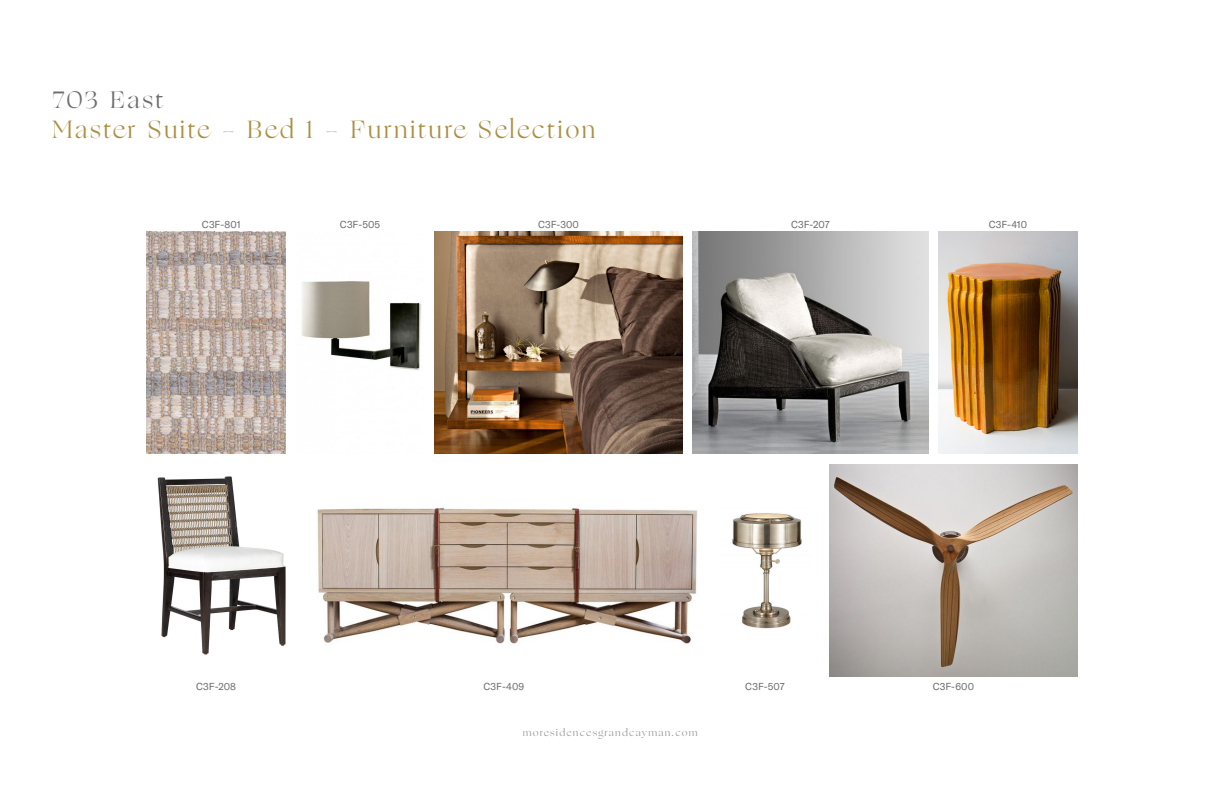
<style>
.page{position:relative;width:1224px;height:792px;background:#fff}
.page>*{position:absolute;margin:0;border:0;box-sizing:border-box;transform-origin:0 0}
.MD_-_CHAPTER_TITLE{font:25px "Ogg";letter-spacing:.1em;color:#ab8f41}
.MD_-_CHAPTER_TITLE-2{font:24px "Ogg";letter-spacing:.1em;color:#6c6d70}
.MD_-_Narrative_Parag{font:10px "GT America";letter-spacing:.005em;color:#6c6d70}
.t1{font:10px "Ogg";letter-spacing:.12em;color:#939598}
</style>
<div class="page">
<img style="left:317px;top:507px;width:381px;height:137px">
<img style="left:938px;top:232px;width:139px;height:222px">
<img style="left:692px;top:232px;width:237px;height:222px">
<img style="left:147px;top:232px;width:139px;height:222px">
<img style="left:830px;top:465px;width:247px;height:212px">
<img style="left:301px;top:281px;width:121px;height:89px">
<img style="left:732px;top:513px;width:70px;height:116px">
<img style="left:435px;top:232px;width:247px;height:222px">
<img style="left:157px;top:476px;width:129px;height:179px">
<p class="MD_-_CHAPTER_TITLE-2" style="left:52px;top:83px;width:113px">703 East</p>
<p class="MD_-_CHAPTER_TITLE" style="left:52px;top:112px;width:545px">Master Suite - Bed 1 - Furniture Selection</p>
<p class="MD_-_Narrative_Parag" style="left:202px;top:218px;width:40px">C3F-801</p>
<p class="MD_-_Narrative_Parag" style="left:340px;top:218px;width:42px">C3F-505</p>
<p class="MD_-_Narrative_Parag" style="left:538px;top:218px;width:42px">C3F-300</p>
<p class="MD_-_Narrative_Parag" style="left:791px;top:218px;width:40px">C3F-207</p>
<p class="MD_-_Narrative_Parag" style="left:989px;top:218px;width:40px">C3F-410</p>
<p class="MD_-_Narrative_Parag" style="left:196px;top:680px;width:41px">C3F-208</p>
<p class="MD_-_Narrative_Parag" style="left:484px;top:680px;width:42px">C3F-409</p>
<p class="MD_-_Narrative_Parag" style="left:745px;top:680px;width:41px">C3F-507</p>
<p class="MD_-_Narrative_Parag" style="left:933px;top:680px;width:43px">C3F-600</p>
<p class="t1" style="left:523px;top:726px;width:176px">moresidencesgrandcayman.com</p>
</div>
